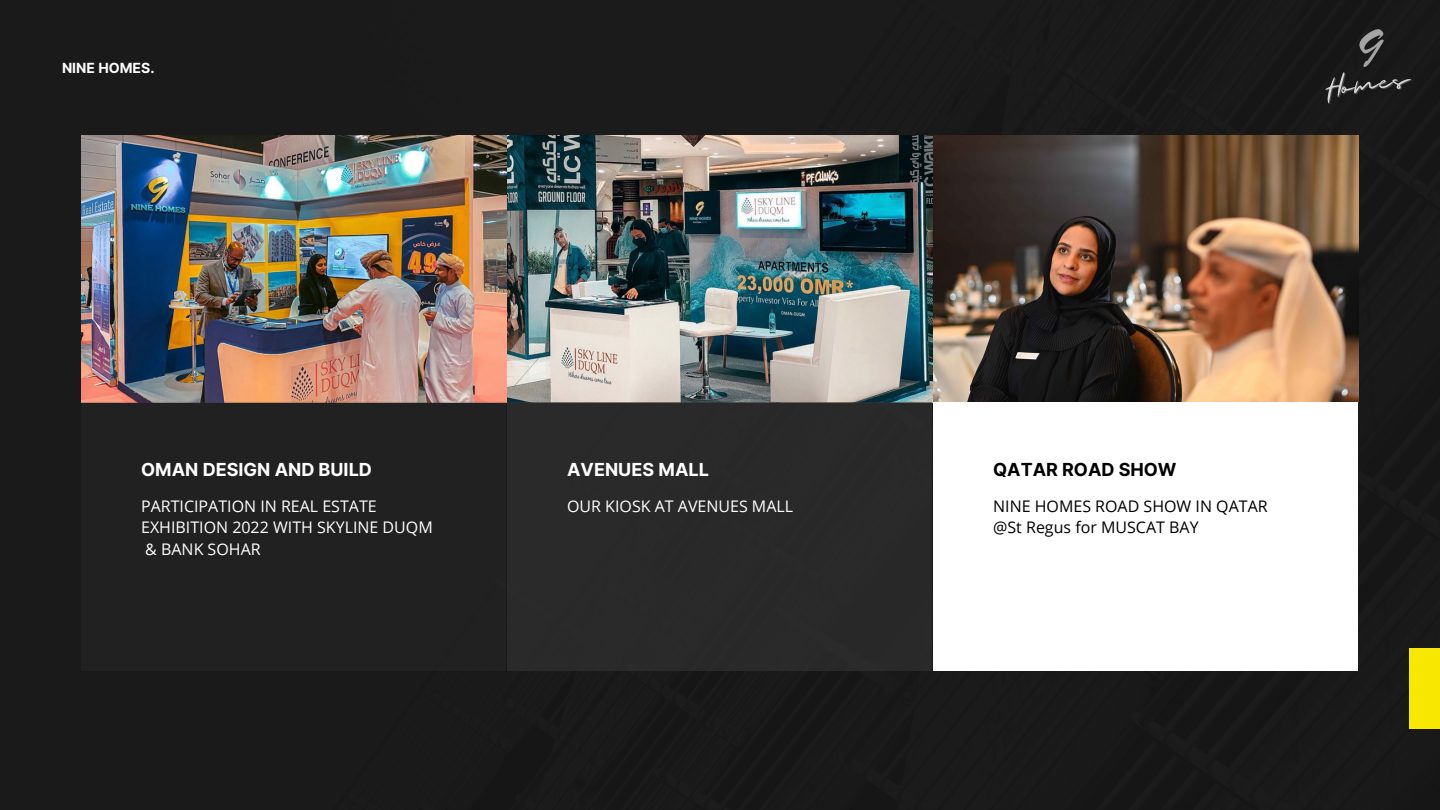
<style>
.page{position:relative;width:1440px;height:810px;background:#1b1a1a}
.page>*{position:absolute;margin:0;border:0;box-sizing:border-box;transform-origin:0 0}
.t1{font:700 18px "Inter";color:#fff}
.t2{font:700 18px "Inter";color:#000}
.t3{font:16px/21.8px "Open Sans";color:#fff}
.t4{font:16px/21.8px "Open Sans";color:#000}
.t5{font:700 14px "Inter";color:#fff}
</style>
<div class="page">
<div style="left:1409px;top:648px;width:31px;height:81px;background:#f8e700"></div>
<img style="left:81px;top:135px;width:1278px;height:267px">
<div style="left:933px;top:402px;width:425px;height:269px;background:#fff"></div>
<div style="left:507px;top:402px;width:425px;height:269px;background:#2b2a2a"></div>
<div style="left:81px;top:402px;width:425px;height:269px;background:#222121"></div>
<img style="left:1317px;top:18px;width:108px;height:101px">
<p class="t5" style="left:62px;top:60px;width:94px">NINE HOMES.</p>
<p class="t1" style="left:141px;top:459px;width:232px">OMAN DESIGN AND BUILD</p>
<p class="t3" style="left:141px;top:494px;width:293px">PARTICIPATION IN REAL ESTATE<br>EXHIBITION 2022 WITH SKYLINE DUQM &amp; BANK SOHAR</p>
<p class="t1" style="left:567px;top:459px;width:143px">AVENUES MALL</p>
<p class="t3" style="left:567px;top:494px;width:228px">OUR KIOSK AT AVENUES MALL</p>
<p class="t2" style="left:993px;top:459px;width:185px">QATAR ROAD SHOW</p>
<p class="t4" style="left:993px;top:494px;width:276px">NINE HOMES ROAD SHOW IN QATAR @St Regus for MUSCAT BAY</p>
</div>
